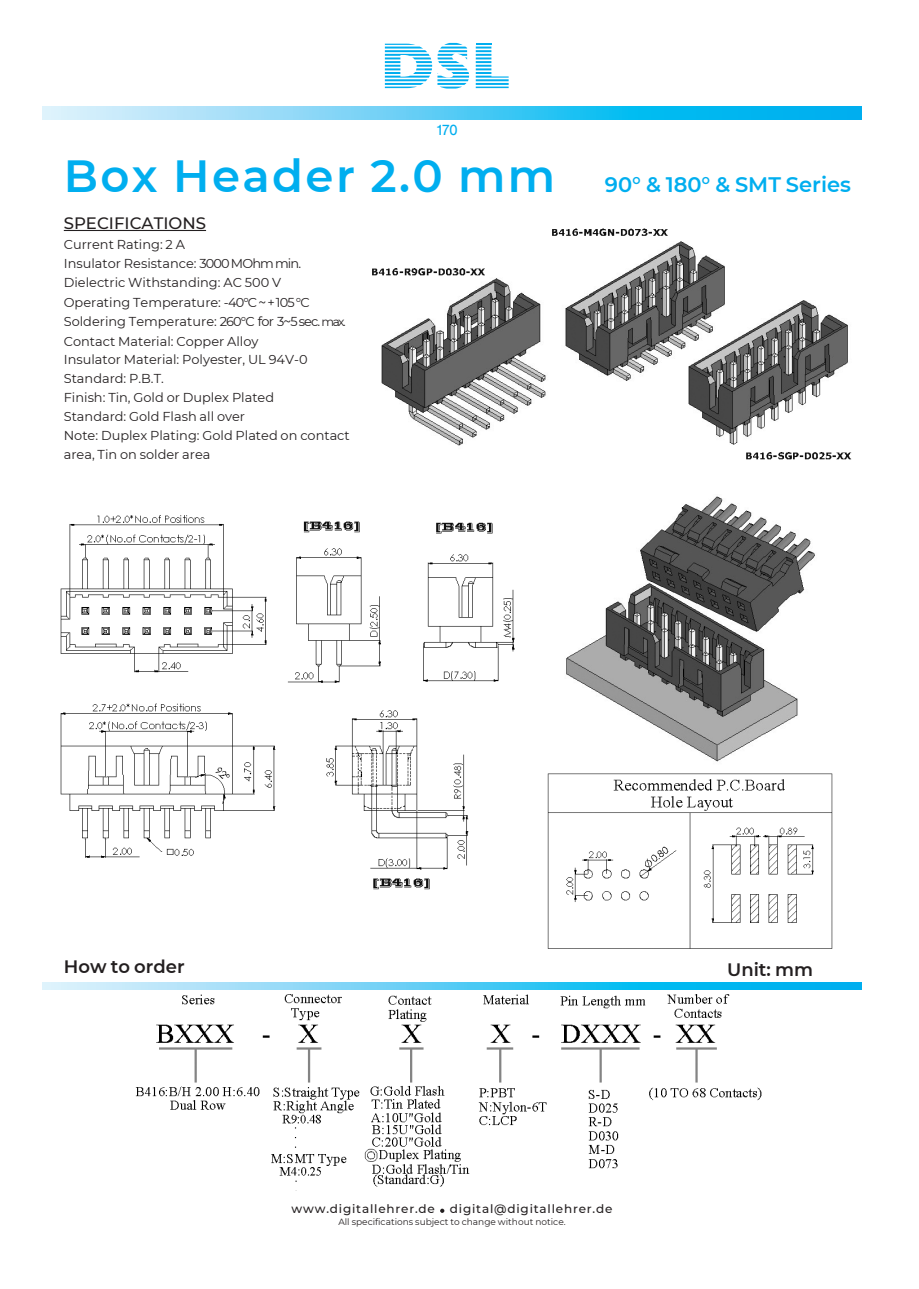
<style>
.page{position:relative;width:919px;height:1289px;background:#fff}
.page>*{position:absolute;margin:0;border:0;box-sizing:border-box;transform-origin:0 0}
.t1{font:600 45px "Montserrat";letter-spacing:.055em;color:#00aeef}
.t2{font:600 21px "Montserrat";color:#00aeef}
.t3{font:600 18px "Montserrat";color:#231f20}
.t4{font:500 16.5px "Montserrat";color:#231f20}
.t5{font:14.4px "Helvetica BQ";color:#00aeef}
.t6{font:12.9px/18.9px "Montserrat";color:#231f20}
.t7{font:500 12px "Montserrat";letter-spacing:.065em;color:#231f20}
.t8{font:9px "Montserrat";color:#231f20}
.s1{font-size:13.5px}
.s2{font-size:12px}
</style>
<div class="page">
<svg style="left:475px;top:44px;width:33px;height:34px"></svg>
<hr style="left:475px;top:79px;width:33px;height:2px;background:#00aeef">
<hr style="left:475px;top:83px;width:33px;height:2px;background:#00aeef">
<hr style="left:475px;top:87px;width:33px;height:1px;background:#00aeef">
<svg style="left:385px;top:43px;width:84px;height:46px"></svg>
<svg style="left:43px;top:106px;width:818px;height:13px;background:#59ccf4"></svg>
<img style="left:372px;top:228px;width:480px;height:232px">
<img style="left:64px;top:989px;width:749px;height:198px">
<img style="left:547px;top:496px;width:286px;height:453px">
<img style="left:60px;top:515px;width:455px;height:374px">
<hr style="left:64px;top:230px;width:142px;height:1px;background:#231f20">
<svg style="left:43px;top:982px;width:818px;height:7px;background:#59ccf4"></svg>
<div style="left:64px;top:1166px;width:80px;height:30px;background:#fff"></div>
<svg style="left:440px;top:1208px;width:4px;height:4px"></svg>
<div style="left:492px;top:689px;width:36px;height:204px;background:#fff"></div>
<div style="left:519px;top:617px;width:41px;height:111px;background:#fff"></div>
<p class="t5" style="left:436px;top:124px;width:23px">170</p>
<p class="t1" style="left:64px;top:149px;width:493px">Box Header 2.0 mm</p>
<p class="t4" style="left:64px;top:213px;width:144px">SPECIFICATIONS</p>
<p class="t6" style="left:64px;top:235px;width:123px">Current Rating: 2 A</p>
<p class="t6" style="left:64px;top:254px;width:239px">Insulator Resistance: 3000 MOhm min.</p>
<p class="t6" style="left:64px;top:273px;width:219px">Dielectric Withstanding: AC 500 V</p>
<p class="t6" style="left:64px;top:292px;width:247px">Operating Temperature: -40°C <span class="s1">~</span> + 105 °C</p>
<p class="t6" style="left:64px;top:312px;width:283px">Soldering Temperature: 260°C for 3<span class="s1">~</span>5 sec. <span class="s2">max.</span></p>
<p class="t6" style="left:64px;top:331px;width:196px">Contact Material: Copper Alloy</p>
<p class="t6" style="left:64px;top:350px;width:245px">Insulator Material: Polyester, UL 94V-0</p>
<p class="t6" style="left:64px;top:369px;width:101px">Standard: P.B.T.</p>
<p class="t6" style="left:64px;top:388px;width:212px">Finish: Tin, Gold or Duplex Plated</p>
<p class="t6" style="left:64px;top:407px;width:183px">Standard: Gold Flash all over</p>
<p class="t6" style="left:64px;top:426px;width:287px">Note: Duplex Plating: Gold Plated on contact area, Tin on solder area</p>
<p class="t2" style="left:605px;top:172px;width:247px">90° &amp; 180° &amp; SMT Series</p>
<p class="t3" style="left:64px;top:955px;width:122px">How to order</p>
<p class="t3" style="left:727px;top:958px;width:87px">Unit: mm</p>
<p class="t7" style="left:291px;top:1201px;width:322px">www.digitallehrer.de digital@digitallehrer.de</p>
<p class="t8" style="left:338px;top:1216px;width:229px">All specifications subject to change without notice.</p>
</div>
